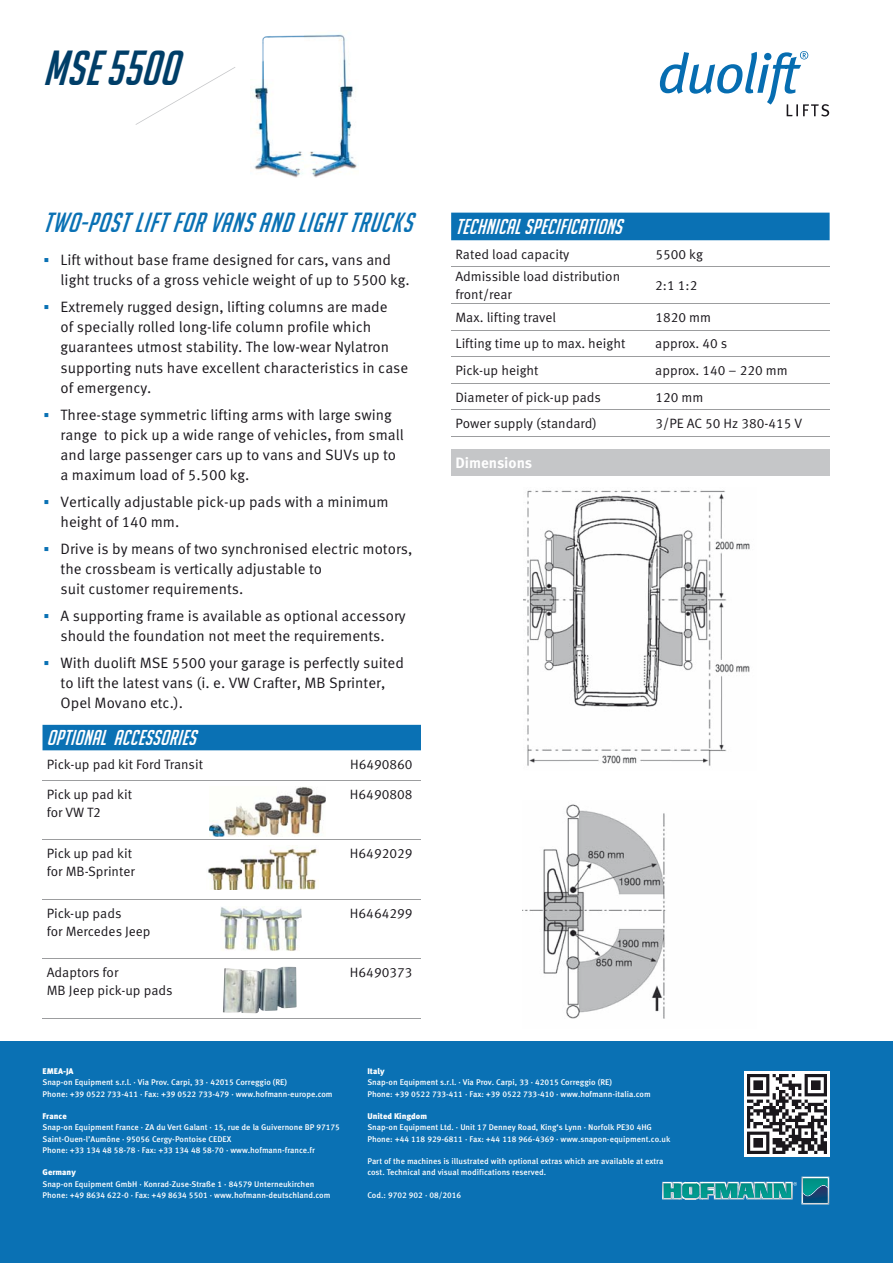
<style>
.page{position:relative;width:893px;height:1263px;background:#fff}
.page>*{position:absolute;margin:0;border:0;box-sizing:border-box;transform-origin:0 0}
.t1{font:italic 48px "Big Noodle Titling";color:#003e68}
.t2{font:italic 27px "Big Noodle Titling";letter-spacing:.04em;color:#0a71b4}
.t3{font:italic 21px "Big Noodle Titling";color:#fff}
.t4{font:15px/20.2px "Meta Pro";color:#1a171c}
.t5{font:700 15px "Meta Pro";color:#fff}
.t6{font:13.5px/18px "Meta Pro";color:#1a171c}
.t7{font:500 8.25px/11.2px "Meta Pro";color:#fff}
.t8{font:900 8.25px "Meta Pro";color:#fff}
</style>
<div class="page">
<div style="left:451px;top:213px;width:379px;height:27px;background:#0a71b4"></div>
<div style="left:451px;top:449px;width:379px;height:27px;background:#c5c6c8"></div>
<hr style="left:451px;top:303px;width:379px;height:1px;background:#9c9d9f">
<hr style="left:451px;top:330px;width:379px;height:1px;background:#9c9d9f">
<hr style="left:451px;top:356px;width:379px;height:1px;background:#9c9d9f">
<hr style="left:451px;top:383px;width:379px;height:1px;background:#9c9d9f">
<hr style="left:451px;top:410px;width:379px;height:1px;background:#9c9d9f">
<hr style="left:451px;top:267px;width:379px;height:1px;background:#9c9d9f">
<hr style="left:451px;top:436px;width:379px;height:1px;background:#9c9d9f">
<img style="left:250px;top:34px;width:107px;height:144px">
<svg style="left:136px;top:67px;width:99px;height:58px"></svg>
<img style="left:523px;top:490px;width:227px;height:276px">
<img style="left:523px;top:804px;width:143px;height:215px">
<div style="left:0;top:1042px;width:893px;height:221px;background:#0a71b4"></div>
<svg style="left:744px;top:1071px;width:85px;height:86px"></svg>
<img style="left:747px;top:1075px;width:79px;height:78px">
<svg style="left:662px;top:1177px;width:167px;height:27px"></svg>
<img style="left:803px;top:1186px;width:24px;height:17px">
<svg style="left:660px;top:51px;width:169px;height:65px"></svg>
<div style="left:43px;top:725px;width:378px;height:25px;background:#0a71b4"></div>
<hr style="left:43px;top:780px;width:378px;height:1px;background:#9c9d9f">
<hr style="left:43px;top:839px;width:378px;height:1px;background:#9c9d9f">
<hr style="left:43px;top:899px;width:378px;height:1px;background:#9c9d9f">
<hr style="left:43px;top:958px;width:378px;height:1px;background:#9c9d9f">
<hr style="left:43px;top:1018px;width:378px;height:1px;background:#9c9d9f">
<img style="left:220px;top:907px;width:82px;height:44px">
<img style="left:223px;top:967px;width:73px;height:46px">
<img style="left:209px;top:787px;width:116px;height:49px">
<img style="left:208px;top:846px;width:110px;height:43px">
<h1 class="t1" style="left:43px;top:41px;width:146px">MSE5500</h1>
<h2 class="t2" style="left:44px;top:207px;width:375px">TWO-POST LIFT FOR VANS AND LIGHT TRUCKS</h2>
<h3 class="t4" style="left:61px;top:251px;width:351px">Lift without base frame designed for cars, vans and light trucks of a gross vehicle weight of up to 5500 kg.</h3>
<h3 class="t4" style="left:61px;top:298px;width:349px">Extremely rugged design, lifting columns are made<br>of specially rolled long-life column profile which guarantees utmost stability. The low-wear Nylatron supporting nuts have excellent characteristics in case of emergency.</h3>
<h3 class="t4" style="left:61px;top:406px;width:345px">Three-stage symmetric lifting arms with large swing range to pick up a wide range of vehicles, from small and large passenger cars up to vans and SUVs up to a maximum load of 5.500 kg.</h3>
<h3 class="t4" style="left:61px;top:493px;width:330px">Vertically adjustable pick-up pads with a minimum height of 140 mm.</h3>
<h3 class="t4" style="left:61px;top:540px;width:353px">Drive is by means of two synchronised electric motors, the crossbeam is vertically adjustable to<br>suit customer requirements.</h3>
<h3 class="t4" style="left:61px;top:607px;width:347px">A supporting frame is available as optional accessory should the foundation not meet the requirements.</h3>
<h3 class="t4" style="left:61px;top:654px;width:345px">With duolift MSE 5500 your garage is perfectly suited to lift the latest vans (i. e. VW Crafter, MB Sprinter,<br>Opel Movano etc.).</h3>
<h3 class="t3" style="left:47px;top:726px;width:155px">OPTIONAL ACCESSORIES</h3>
<h3 class="t6" style="left:47px;top:757px;width:158px">Pick-up pad kit Ford Transit</h3>
<h3 class="t6" style="left:350px;top:757px;width:64px">H6490860</h3>
<h3 class="t6" style="left:47px;top:787px;width:87px">Pick up pad kit for VW T2</h3>
<h3 class="t6" style="left:350px;top:787px;width:64px">H6490808</h3>
<h3 class="t6" style="left:47px;top:846px;width:90px">Pick up pad kit for MB-Sprinter</h3>
<h3 class="t6" style="left:350px;top:846px;width:64px">H6492029</h3>
<h3 class="t6" style="left:47px;top:906px;width:105px">Pick-up pads<br>for Mercedes Jeep</h3>
<h3 class="t6" style="left:350px;top:906px;width:64px">H6464299</h3>
<h3 class="t6" style="left:47px;top:965px;width:127px">Adaptors for<br>MB Jeep pick-up pads</h3>
<h3 class="t6" style="left:350px;top:965px;width:64px">H6490373</h3>
<h3 class="t3" style="left:455px;top:214px;width:172px">TECHNICALSPECIFICATIONS</h3>
<h3 class="t6" style="left:455px;top:246px;width:116px">Rated load capacity</h3>
<h3 class="t6" style="left:655px;top:246px;width:49px">5500 kg</h3>
<h3 class="t6" style="left:455px;top:269px;width:166px">Admissible load distribution front/rear</h3>
<h3 class="t6" style="left:655px;top:278px;width:44px">2:1 1:2</h3>
<h3 class="t6" style="left:455px;top:310px;width:102px">Max. lifting travel</h3>
<h3 class="t6" style="left:655px;top:310px;width:57px">1820 mm</h3>
<h3 class="t6" style="left:455px;top:336px;width:172px">Lifting time up to max. height</h3>
<h3 class="t6" style="left:655px;top:336px;width:74px">approx. 40 s</h3>
<h3 class="t6" style="left:455px;top:363px;width:85px">Pick-up height</h3>
<h3 class="t6" style="left:655px;top:363px;width:134px">approx. 140 – 220 mm</h3>
<h3 class="t6" style="left:455px;top:389px;width:147px">Diameter of pick-up pads</h3>
<h3 class="t6" style="left:655px;top:389px;width:50px">120 mm</h3>
<h3 class="t6" style="left:455px;top:416px;width:143px">Power supply (standard)</h3>
<h3 class="t6" style="left:655px;top:416px;width:148px">3/PE AC 50 Hz 380-415 V</h3>
<h3 class="t5" style="left:455px;top:457px;width:78px">Dimensions</h3>
<p class="t8" style="left:43px;top:1068px;width:33px">EMEA-JA</p>
<p class="t7" style="left:43px;top:1078px;width:292px">Snap-on Equipment s.r.l. · Via Prov. Carpi, 33 · 42015 Correggio (RE)<br>Phone: +39 0522 733-411 · Fax: +39 0522 733-479 · www.hofmann-europe.com</p>
<p class="t8" style="left:43px;top:1113px;width:26px">France</p>
<p class="t7" style="left:43px;top:1123px;width:299px">Snap-on Equipment France · ZA du Vert Galant · 15, rue de la Guivernone BP 97175<br>Saint-Ouen-l’Aumône · 95056 Cergy-Pontoise CEDEX<br>Phone: +33 134 48 58-78 · Fax: +33 134 48 58-70 · www.hofmann-france.fr</p>
<p class="t8" style="left:43px;top:1169px;width:35px">Germany</p>
<p class="t7" style="left:43px;top:1179px;width:289px">Snap-on Equipment GmbH · Konrad-Zuse-Straße 1 · 84579 Unterneukirchen<br>Phone: +49 8634 622-0 · Fax: +49 8634 5501 · www.hofmann-deutschland.com</p>
<p class="t8" style="left:367px;top:1068px;width:19px">Italy</p>
<p class="t7" style="left:367px;top:1078px;width:285px">Snap-on Equipment s.r.l. · Via Prov. Carpi, 33 · 42015 Correggio (RE)<br>Phone: +39 0522 733-411 · Fax: +39 0522 733-410 · www.hofmann-italia.com</p>
<p class="t8" style="left:367px;top:1113px;width:61px">United Kingdom</p>
<p class="t7" style="left:367px;top:1123px;width:304px">Snap-on Equipment Ltd. · Unit 17 Denney Road, King‘s Lynn · Norfolk PE30 4HG<br>Phone: +44 118 929-6811 · Fax: +44 118 966-4369 · www.snapon-equipment.co.uk</p>
<p class="t7" style="left:367px;top:1156px;width:298px">Part of the machines is illustrated with optional extras which are available at extra cost. Technical and visual modifications reserved.</p>
<p class="t7" style="left:367px;top:1190px;width:95px">Cod.: 9702 902 · 08/2016</p>
</div>
